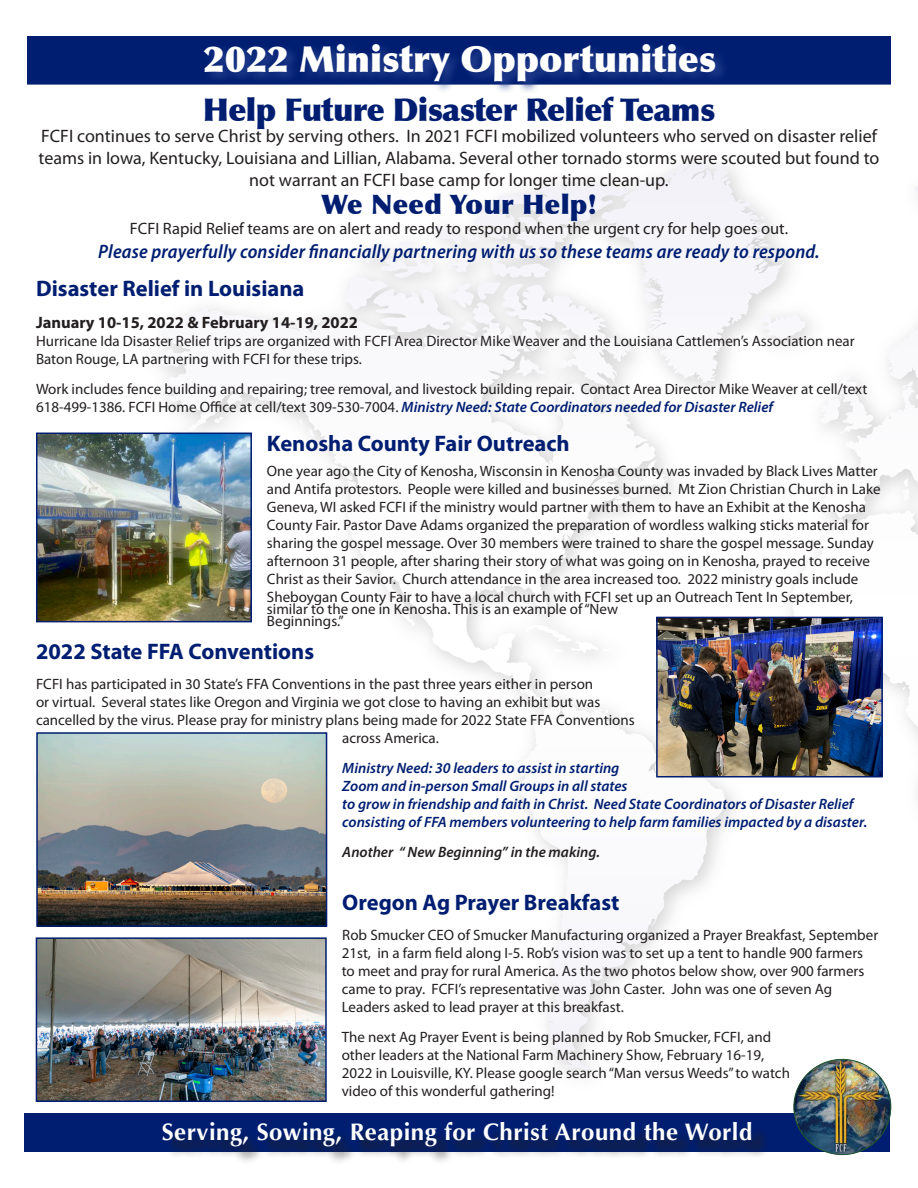
<style>
.page{position:relative;width:918px;height:1188px;background:#fff}
.page>*{position:absolute;margin:0;border:0;box-sizing:border-box;transform-origin:0 0}
.t1{font:900 36px "Optima";color:#fff}
.t2{font:900 31.5px "Optima";letter-spacing:-.02em;color:#001e71}
.t3{font:900 27px "Optima";letter-spacing:.01em;color:#001e71}
.t4{font:700 24px "Optima";letter-spacing:.02em;color:#fff}
.t5{font:700 22.5px "Myriad Pro";color:#001e71}
.t6{font:italic 600 semi-condensed 19.5px "Myriad Pro";letter-spacing:.01em;color:#001e71}
.t7{font:18px/21.6px "Myriad Pro";color:#231f20;text-align:center}
.t8{font:16.5px "Myriad Pro";color:#231f20}
.t9{font:700 16.5px "Myriad Pro";color:#231f20}
.t10{font:15px/18px "Myriad Pro";color:#231f20}
.t11{font:italic 600 15px/18px "Myriad Pro";color:#001e71}
.t12{font:italic 600 15px "Myriad Pro";color:#231f20}
.s1{font-weight:600;font-style:italic;color:#001e71}
</style>
<div class="page">
<img style="left:133px;top:161px;width:785px;height:916px">
<svg style="left:620px;top:162px;width:72px;height:47px"></svg>
<div style="left:27px;top:36px;width:864px;height:49px;background:#001e71"></div>
<svg style="left:203px;top:49px;width:526px;height:43px;fill:#112d7e"></svg>
<div style="left:25px;top:1113px;width:865px;height:38px;background:#001e71"></div>
<img style="left:794px;top:1059px;width:97px;height:96px">
<div style="left:165px;top:1125px;width:604px;height:40px;background:#231f20;opacity:.75"></div>
<img style="left:39px;top:436px;width:210px;height:183px">
<div style="left:36px;top:433px;width:216px;height:189px;border:2px solid #001e71"></div>
<img style="left:659px;top:620px;width:221px;height:154px">
<div style="left:656px;top:617px;width:227px;height:160px;border:2px solid #001e71"></div>
<img style="left:39px;top:735px;width:285px;height:189px">
<div style="left:36px;top:732px;width:291px;height:195px;border:2px solid #001e71"></div>
<img style="left:39px;top:940px;width:285px;height:159px">
<div style="left:36px;top:937px;width:291px;height:165px;border:2px solid #001e71"></div>
<p class="t1" style="left:203px;top:38px;width:514px">2022 Ministry Opportunities</p>
<p class="t2" style="left:203px;top:91px;width:514px">Help Future Disaster Relief Teams</p>
<p class="t7" style="left:39px;top:125px;width:842px">FCFI continues to serve Christ by serving others. In 2021 FCFI mobilized volunteers who served on disaster relief teams in Iowa, Kentucky, Louisiana and Lillian, Alabama. Several other tornado storms were scouted but found to not warrant an FCFI base camp for longer time clean-up.</p>
<p class="t3" style="left:321px;top:188px;width:277px">We Need Your Help!</p>
<p class="t8" style="left:130px;top:218px;width:660px">FCFI Rapid Relief teams are on alert and ready to respond when the urgent cry for help goes out.</p>
<p class="t6" style="left:98px;top:239px;width:723px">Please prayerfully consider financially partnering with us so these teams are ready to respond.</p>
<p class="t5" style="left:36px;top:274px;width:270px">Disaster Relief in Louisiana</p>
<p class="t9" style="left:36px;top:311px;width:324px">January 10-15, 2022 &amp; February 14-19, 2022</p>
<p class="t10" style="left:36px;top:331px;width:820px">Hurricane Ida Disaster Relief trips are organized with FCFI Area Director Mike Weaver and the Louisiana Cattlemen’s Association near<br>Baton Rouge, LA partnering with FCFI for these trips.</p>
<p class="t10" style="left:36px;top:379px;width:833px">Work includes fence building and repairing; tree removal, and livestock building repair. Contact Area Director Mike Weaver at cell/text<br>618-499-1386. FCFI Home Office at cell/text 309-530-7004. <span class="s1">Ministry Need: State Coordinators needed for Disaster Relief</span></p>
<p class="t5" style="left:267px;top:428px;width:304px">Kenosha County Fair Outreach</p>
<p class="t10" style="left:267px;top:462px;width:615px">One year ago the City of Kenosha, Wisconsin in Kenosha County was invaded by Black Lives Matter and Antifa protestors. People were killed and businesses burned. Mt Zion Christian Church in Lake Geneva, WI asked FCFI if the ministry would partner with them to have an Exhibit at the Kenosha County Fair. Pastor Dave Adams organized the preparation of wordless walking sticks material for sharing the gospel message. Over 30 members were trained to share the gospel message. Sunday afternoon 31 people, after sharing their story of what was going on in Kenosha, prayed to receive Christ as their Savior. Church attendance in the area increased too. 2022 ministry goals include Sheboygan County Fair to have a local church with FCFI set up an Outreach Tent In September,</p>
<p class="t10" style="left:267px;top:603px;width:353px;line-height:12px">similar to the one in Kenosha. This is an example of “New<br>Beginnings.”</p>
<p class="t5" style="left:36px;top:637px;width:280px">2022 State FFA Conventions</p>
<p class="t10" style="left:36px;top:675px;width:559px">FCFI has participated in 30 State’s FFA Conventions in the past three years either in person</p>
<p class="t10" style="left:36px;top:693px;width:566px">or virtual. Several states like Oregon and Virginia we got close to having an exhibit but was</p>
<p class="t10" style="left:36px;top:711px;width:600px">cancelled by the virus. Please pray for ministry plans being made for 2022 State FFA Conventions</p>
<p class="t10" style="left:342px;top:729px;width:98px">across America.</p>
<p class="t11" style="left:342px;top:759px;width:526px">Ministry Need: 30 leaders to assist in starting<br>Zoom and in-person Small Groups in all states<br>to grow in friendship and faith in Christ. Need State Coordinators of Disaster Relief consisting of FFA members volunteering to help farm families impacted by a disaster.</p>
<p class="t12" style="left:342px;top:843px;width:259px">Another “ New Beginning” in the making.</p>
<p class="t5" style="left:342px;top:887px;width:279px">Oregon Ag Prayer Breakfast</p>
<p class="t10" style="left:342px;top:925px;width:538px">Rob Smucker CEO of Smucker Manufacturing organized a Prayer Breakfast, September 21st, in a farm field along I-5. Rob’s vision was to set up a tent to handle 900 farmers to meet and pray for rural America. As the two photos below show, over 900 farmers came to pray. FCFI’s representative was John Caster. John was one of seven Ag Leaders asked to lead prayer at this breakfast.</p>
<p class="t10" style="left:342px;top:1027px;width:450px">The next Ag Prayer Event is being planned by Rob Smucker, FCFI, and other leaders at the National Farm Machinery Show, February 16-19, 2022 in Louisville, KY. Please google search “Man versus Weeds” to watch video of this wonderful gathering!</p>
<p class="t4" style="left:162px;top:1118px;width:592px">Serving, Sowing, Reaping for Christ Around the World</p>
</div>
